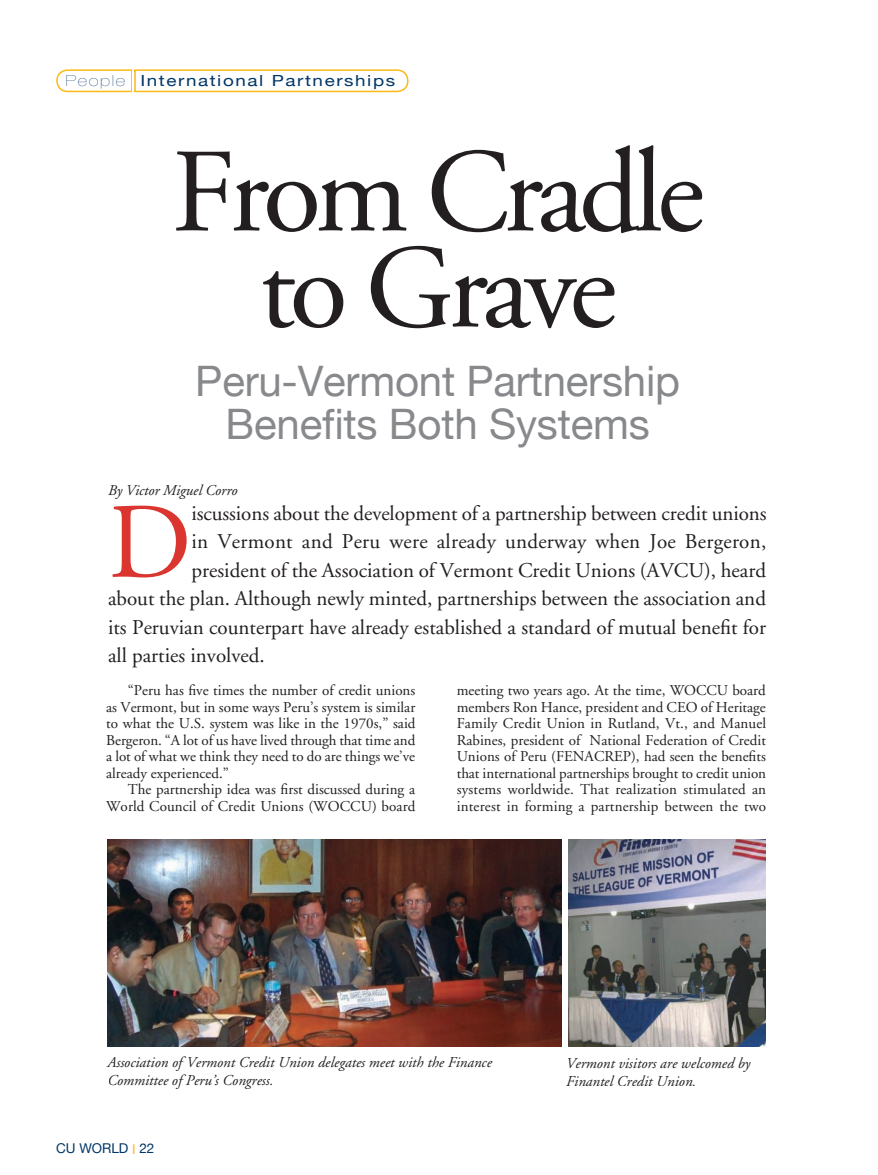
<style>
.page{position:relative;width:878px;height:1175px;background:#fff}
.page>*{position:absolute;margin:0;border:0;box-sizing:border-box;transform-origin:0 0}
.t1{font:118.95px/96px "Adobe Garamond";letter-spacing:-.05em;color:#231f20;text-align:center}
.t2{font:106.95px "Adobe Garamond";color:#db3530}
.t3{font:42px/43.5px "Helvetica Neue";letter-spacing:-.005em;color:#87898c;text-align:center}
.t4{font:21px "Adobe Garamond";color:#231f20}
.t5{font:15.3px "Helvetica Neue";letter-spacing:.085em;color:#003667;scale:1.23 1}
.t6{font:15px/16.5px "Adobe Garamond";color:#231f20;text-align:justify}
.t7{font:italic 15px/18px "Adobe Garamond";color:#231f20}
.t8{font:13.5px "Helvetica Neue";color:#003667}
.s1{font-weight:200}
.s2{color:#fcb814}
</style>
<div class="page">
<svg style="left:56px;top:69px;width:352px;height:23px"></svg>
<hr style="left:132px;top:68px;width:2px;height:27px;background:#fff">
<img style="left:107px;top:839px;width:454px;height:207px">
<img style="left:568px;top:839px;width:198px;height:207px">
<p class="t5" style="left:65px;top:71px;width:270px"><span class="s1">People</span> International Partnerships</p>
<h1 class="t1" style="left:171px;top:148px;width:534px">From Cradle to Grave</h1>
<h3 class="t3" style="left:195px;top:359px;width:486px">Peru-Vermont Partnership<br>Benefits Both Systems</h3>
<p class="t7" style="left:108px;top:482px;width:131px">By Victor Miguel Corro</p>
<h2 class="t2" style="left:108px;top:485px;width:85px">D</h2>
<h3 class="t4" style="left:191px;top:502px;width:576px">iscussions about the development of a partnership between credit unions</h3>
<h3 class="t4" style="left:191px;top:530px;width:576px">in Vermont and Peru were already underway when Joe Bergeron,</h3>
<h3 class="t4" style="left:191px;top:559px;width:576px">president of the Association of Vermont Credit Unions (AVCU), heard</h3>
<h3 class="t4" style="left:108px;top:587px;width:659px">about the plan. Although newly minted, partnerships between the association and</h3>
<h3 class="t4" style="left:108px;top:616px;width:659px">its Peruvian counterpart have already established a standard of mutual benefit for</h3>
<h3 class="t4" style="left:108px;top:644px;width:158px">all parties involved.</h3>
<p class="t6" style="left:106px;top:682px;width:311px;text-indent:22px">“Peru has five times the number of credit unions as Vermont, but in some ways Peru’s system is similar to what the U.S. system was like in the 1970s,” said Bergeron. “A lot of us have lived through that time and a lot of what we think they need to do are things we’ve already experienced.”</p>
<p class="t6" style="left:106px;top:781px;width:310px;text-align:right">The partnership idea was first discussed during a<br>World Council of Credit Unions (WOCCU) board</p>
<p class="t6" style="left:457px;top:682px;width:311px">meeting two years ago. At the time, WOCCU board members Ron Hance, president and CEO of Heritage Family Credit Union in Rutland, Vt., and Manuel Rabines, president of National Federation of Credit Unions of Peru (FENACREP), had seen the benefits that international partnerships brought to credit union systems worldwide. That realization stimulated an interest in forming a partnership between the two</p>
<p class="t7" style="left:107px;top:1054px;width:386px">Association of Vermont Credit Union delegates meet with the Finance<br>Committee of Peru’s Congress.</p>
<p class="t7" style="left:566px;top:1054px;width:186px">Vermont visitors are welcomed by<br>Finantel Credit Union.</p>
<p class="t8" style="left:56px;top:1140px;width:100px">CU WORLD <span class="s2">I</span> 22</p>
</div>
